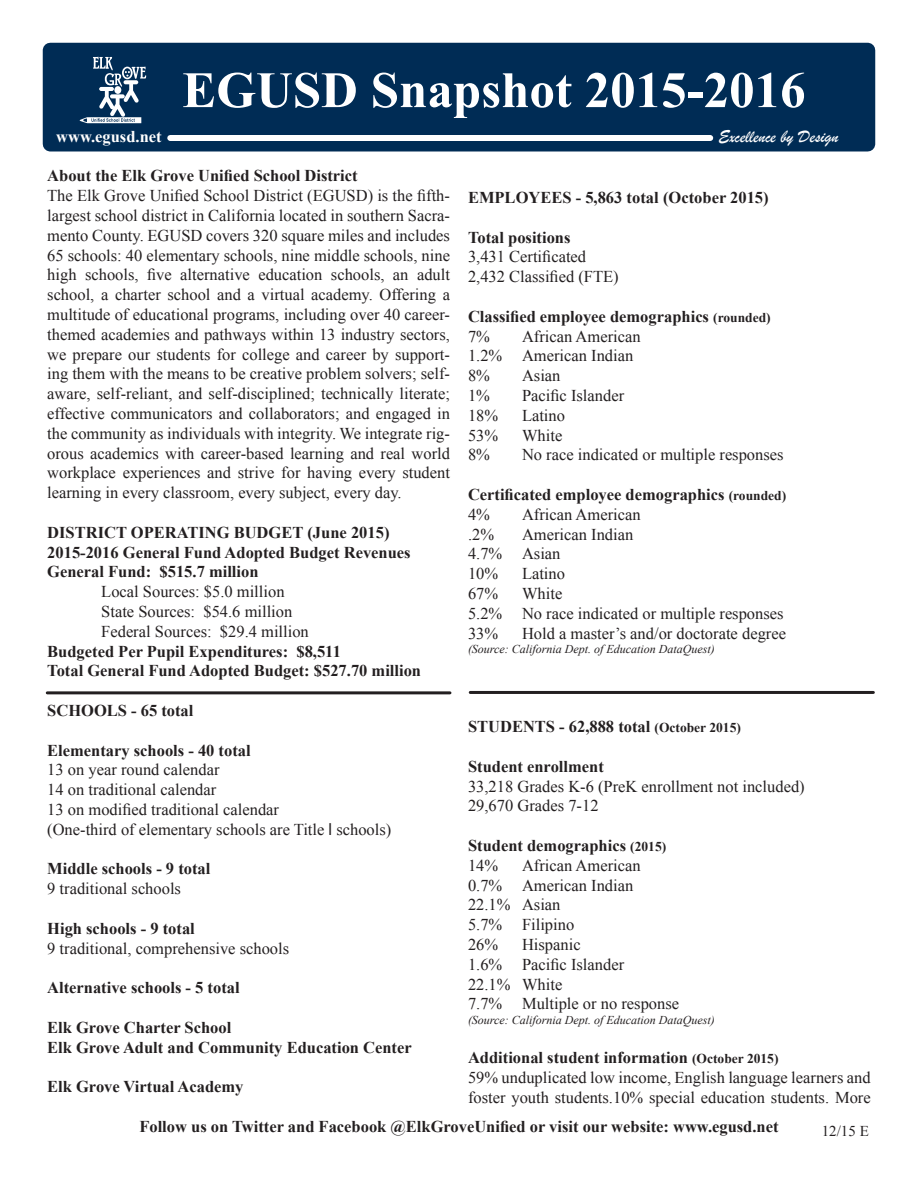
<style>
.page{position:relative;width:918px;height:1188px;background:#fff}
.page>*{position:absolute;margin:0;border:0;box-sizing:border-box;transform-origin:0 0}
.t1{font:700 51px "Times New Roman";color:#fff}
.t2{font:18px "Brush Script";color:#fff}
.t3{font:16.5px/19.8px "Times New Roman";color:#231f20;text-align:justify}
.t4{font:700 16.5px "Times New Roman";color:#231f20}
.t5{font:700 16.5px "Times New Roman";color:#fff}
.t6{font:15px "Times New Roman";color:#231f20}
.t7{font:italic 12px "Times New Roman";color:#231f20}
.s1{font-family:"Arial"}
.s2{font-size:13.5px}
</style>
<div class="page">
<div style="left:43px;top:43px;width:832px;height:108px;background:#002c55"></div>
<div style="left:170px;top:135px;width:540px;height:6px;background:#fff"></div>
<svg style="left:79px;top:57px;width:68px;height:66px"></svg>
<hr style="left:47px;top:691px;width:403px;height:3px;background:#231f20">
<hr style="left:470px;top:691px;width:403px;height:3px;background:#231f20">
<p class="t1" style="left:182px;top:53px;width:625px">EGUSD Snapshot 2015-2016</p>
<p class="t5" style="left:56px;top:125px;width:107px">www.egusd.net</p>
<p class="t2" style="left:718px;top:126px;width:121px">Excellence by Design</p>
<p class="t4" style="left:47px;top:164px;width:312px">About the Elk Grove Unified School District</p>
<p class="t3" style="left:47px;top:185px;width:404px">The Elk Grove Unified School District (EGUSD) is the fifth&shy;largest school district in California located in southern Sacra&shy;mento County. EGUSD covers 320 square miles and includes 65 schools: 40 elementary schools, nine middle schools, nine high schools, five alternative education schools, an adult school, a charter school and a virtual academy. Offering a multitude of educational programs, including over 40 career&shy;themed academies and pathways within 13 industry sectors, we prepare our students for college and career by support&shy;ing them with the means to be creative problem solvers; self&shy;aware, self-reliant, and self-disciplined; technically literate; effective communicators and collaborators; and engaged in the community as individuals with integrity. We integrate rig&shy;orous academics with career-based learning and real world workplace experiences and strive for having every student learning in every classroom, every subject, every day.</p>
<p class="t4" style="left:47px;top:520px;width:344px">DISTRICT OPERATING BUDGET (June 2015)</p>
<p class="t4" style="left:47px;top:540px;width:365px">2015-2016 General Fund Adopted Budget Revenues</p>
<p class="t4" style="left:47px;top:560px;width:213px">General Fund: $515.7 million</p>
<p class="t3" style="left:101px;top:581px;width:185px">Local Sources: $5.0 million</p>
<p class="t3" style="left:101px;top:601px;width:193px">State Sources: $54.6 million</p>
<p class="t3" style="left:101px;top:621px;width:209px">Federal Sources: $29.4 million</p>
<p class="t4" style="left:47px;top:639px;width:295px">Budgeted Per Pupil Expenditures: $8,511</p>
<p class="t4" style="left:47px;top:659px;width:375px">Total General Fund Adopted Budget: $527.70 million</p>
<p class="t4" style="left:47px;top:699px;width:148px">SCHOOLS - 65 total</p>
<p class="t4" style="left:47px;top:738px;width:205px">Elementary schools - 40 total</p>
<p class="t3" style="left:47px;top:759px;width:174px">13 on year round calendar</p>
<p class="t3" style="left:47px;top:779px;width:171px">14 on traditional calendar</p>
<p class="t3" style="left:47px;top:799px;width:233px">13 on modified traditional calendar</p>
<p class="t3" style="left:47px;top:819px;width:346px">(One-third of elementary schools are Title <span class="s1">l</span> schools)</p>
<p class="t4" style="left:47px;top:857px;width:165px">Middle schools - 9 total</p>
<p class="t3" style="left:47px;top:878px;width:135px">9 traditional schools</p>
<p class="t4" style="left:47px;top:916px;width:149px">High schools - 9 total</p>
<p class="t3" style="left:47px;top:938px;width:243px">9 traditional, comprehensive schools</p>
<p class="t4" style="left:47px;top:976px;width:194px">Alternative schools - 5 total</p>
<p class="t4" style="left:47px;top:1015px;width:186px">Elk Grove Charter School</p>
<p class="t4" style="left:47px;top:1035px;width:366px">Elk Grove Adult and Community Education Center</p>
<p class="t4" style="left:47px;top:1075px;width:198px">Elk Grove Virtual Academy</p>
<p class="t4" style="left:468px;top:186px;width:302px">EMPLOYEES - 5,863 total (October 2015)</p>
<p class="t4" style="left:468px;top:225px;width:104px">Total positions</p>
<p class="t3" style="left:468px;top:246px;width:120px">3,431 Certificated</p>
<p class="t3" style="left:468px;top:266px;width:152px">2,432 Classified (FTE)</p>
<p class="t4" style="left:468px;top:304px;width:304px">Classified employee demographics <span class="s2">(rounded)</span></p>
<p class="t3" style="left:468px;top:326px;width:23px">7%</p>
<p class="t3" style="left:522px;top:326px;width:120px">African American</p>
<p class="t3" style="left:468px;top:345px;width:167px">1.2% American Indian</p>
<p class="t3" style="left:468px;top:365px;width:23px">8%</p>
<p class="t3" style="left:522px;top:365px;width:40px">Asian</p>
<p class="t3" style="left:468px;top:385px;width:23px">1%</p>
<p class="t3" style="left:522px;top:385px;width:104px">Pacific Islander</p>
<p class="t3" style="left:468px;top:405px;width:32px">18%</p>
<p class="t3" style="left:522px;top:405px;width:45px">Latino</p>
<p class="t3" style="left:468px;top:425px;width:32px">53%</p>
<p class="t3" style="left:522px;top:425px;width:42px">White</p>
<p class="t3" style="left:468px;top:444px;width:23px">8%</p>
<p class="t3" style="left:522px;top:444px;width:263px">No race indicated or multiple responses</p>
<p class="t4" style="left:468px;top:483px;width:320px">Certificated employee demographics <span class="s2">(rounded)</span></p>
<p class="t3" style="left:468px;top:504px;width:23px">4%</p>
<p class="t3" style="left:522px;top:504px;width:120px">African American</p>
<p class="t3" style="left:468px;top:524px;width:28px">.2%</p>
<p class="t3" style="left:522px;top:524px;width:113px">American Indian</p>
<p class="t3" style="left:468px;top:543px;width:94px">4.7% Asian</p>
<p class="t3" style="left:468px;top:563px;width:32px">10%</p>
<p class="t3" style="left:522px;top:563px;width:45px">Latino</p>
<p class="t3" style="left:468px;top:583px;width:32px">67%</p>
<p class="t3" style="left:522px;top:583px;width:42px">White</p>
<p class="t3" style="left:468px;top:603px;width:317px">5.2% No race indicated or multiple responses</p>
<p class="t3" style="left:468px;top:623px;width:32px">33%</p>
<p class="t3" style="left:522px;top:623px;width:266px">Hold a master’s and/or doctorate degree</p>
<p class="t7" style="left:468px;top:641px;width:248px">(Source: California Dept. of Education DataQuest)</p>
<p class="t4" style="left:468px;top:715px;width:274px">STUDENTS - 62,888 total <span class="s2">(October 2015)</span></p>
<p class="t4" style="left:468px;top:754px;width:137px">Student enrollment</p>
<p class="t3" style="left:468px;top:776px;width:338px">33,218 Grades K-6 (PreK enrollment not included)</p>
<p class="t3" style="left:468px;top:795px;width:132px">29,670 Grades 7-12</p>
<p class="t4" style="left:468px;top:834px;width:200px">Student demographics <span class="s2">(2015)</span></p>
<p class="t3" style="left:468px;top:855px;width:32px">14%</p>
<p class="t3" style="left:522px;top:855px;width:120px">African American</p>
<p class="t3" style="left:468px;top:875px;width:167px">0.7% American Indian</p>
<p class="t3" style="left:468px;top:894px;width:94px">22.1% Asian</p>
<p class="t3" style="left:468px;top:914px;width:108px">5.7% Filipino</p>
<p class="t3" style="left:468px;top:934px;width:32px">26%</p>
<p class="t3" style="left:522px;top:934px;width:60px">Hispanic</p>
<p class="t3" style="left:468px;top:954px;width:158px">1.6% Pacific Islander</p>
<p class="t3" style="left:468px;top:974px;width:96px">22.1% White</p>
<p class="t3" style="left:468px;top:993px;width:213px">7.7% Multiple or no response</p>
<p class="t7" style="left:468px;top:1012px;width:248px">(Source: California Dept. of Education DataQuest)</p>
<p class="t4" style="left:468px;top:1046px;width:312px">Additional student information <span class="s2">(October 2015)</span></p>
<p class="t3" style="left:468px;top:1067px;width:404px">59% unduplicated low income, English language learners and foster youth students.10% special education students. More</p>
<p class="t4" style="left:139px;top:1115px;width:641px">Follow us on Twitter and Facebook @ElkGroveUnified or visit our website: www.egusd.net</p>
<p class="t6" style="left:822px;top:1120px;width:49px">12/15 E</p>
</div>
